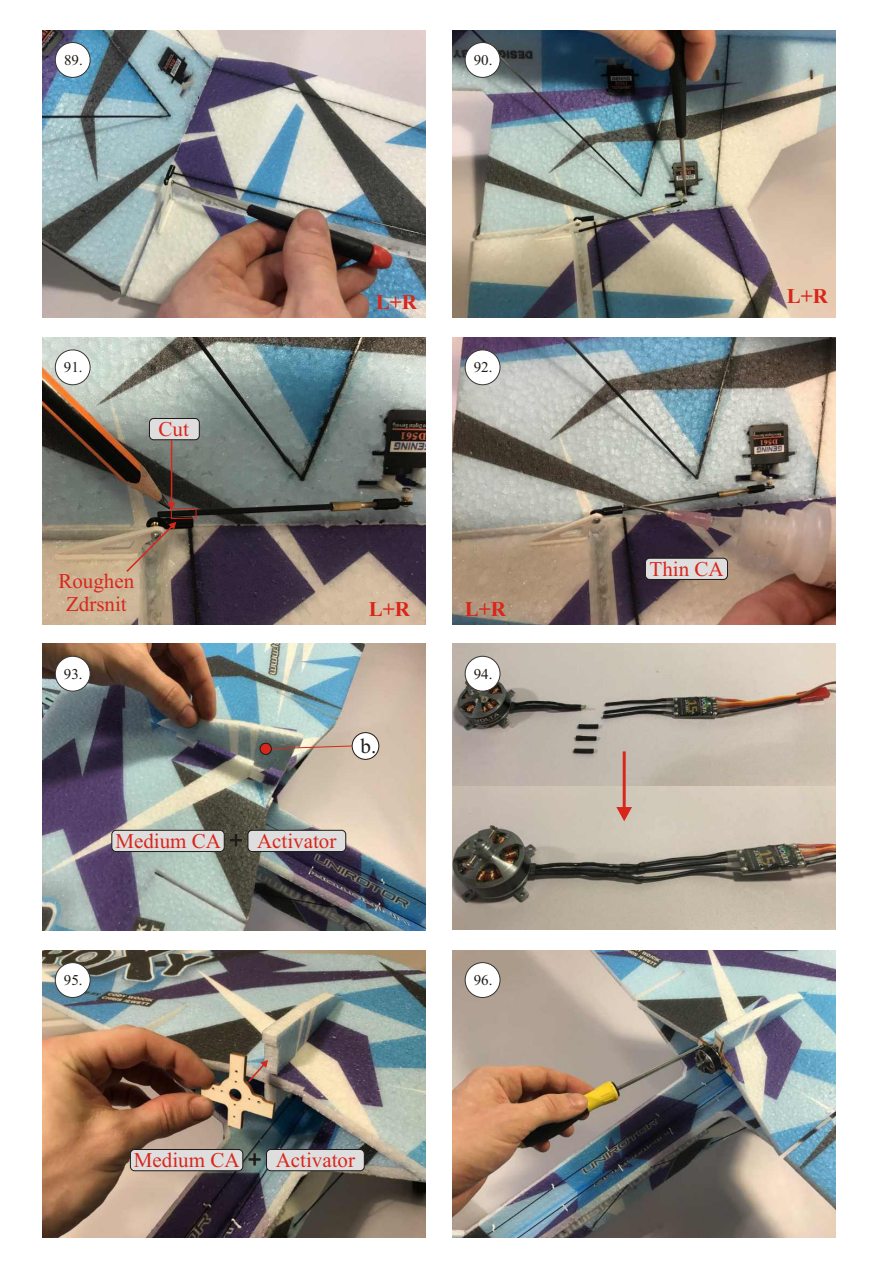
<style>
.page{position:relative;width:893px;height:1263px;background:#fff}
.page>*{position:absolute;margin:0;border:0;box-sizing:border-box;transform-origin:0 0}
.t1{font:21px/23.2px "Times New Roman";color:#d9261c;text-align:center}
.t2{font:700 21px "Times New Roman";color:#d9261c}
.t3{font:21px "Times New Roman";color:#1f1a17}
.t4{font:15px "Times New Roman";color:#1f1a17}
.s1{font-weight:700;color:#1f1a17}
</style>
<div class="page">
<img style="left:453px;top:950px;width:382px;height:287px">
<img style="left:43px;top:950px;width:383px;height:287px">
<img style="left:453px;top:644px;width:382px;height:286px">
<img style="left:453px;top:338px;width:382px;height:286px">
<img style="left:43px;top:644px;width:383px;height:287px">
<div style="left:352px;top:732px;width:27px;height:27px;background:#fff;border:1px solid #1f1a17;border-radius:50%"></div>
<svg style="left:271px;top:745px;width:82px;height:4px"></svg>
<div style="left:260px;top:743px;width:12px;height:12px;background:#d9261c;border:1px solid #1f1a17;border-radius:50%"></div>
<div style="left:248px;top:830px;width:98px;height:22px;background:#dedede;border:1px solid #1f1a17;border-radius:4px"></div>
<div style="left:112px;top:830px;width:112px;height:22px;background:#dedede;border:1px solid #1f1a17;border-radius:4px"></div>
<img style="left:43px;top:338px;width:383px;height:286px">
<div style="left:149px;top:418px;width:50px;height:22px;background:#dedede;border:1px solid #1f1a17;border-radius:4px"></div>
<img style="left:126px;top:440px;width:71px;height:132px">
<img style="left:453px;top:30px;width:382px;height:287px">
<img style="left:43px;top:30px;width:383px;height:287px">
<div style="left:55px;top:42px;width:36px;height:36px;background:#fff;border:1px solid #383330;border-radius:50%"></div>
<div style="left:465px;top:42px;width:35px;height:36px;background:#fff;border:1px solid #383330;border-radius:50%"></div>
<div style="left:55px;top:349px;width:36px;height:36px;background:#fff;border:1px solid #383330;border-radius:50%"></div>
<div style="left:465px;top:349px;width:35px;height:36px;background:#fff;border:1px solid #383330;border-radius:50%"></div>
<div style="left:55px;top:656px;width:36px;height:35px;background:#fff;border:1px solid #383330;border-radius:50%"></div>
<div style="left:465px;top:656px;width:35px;height:35px;background:#fff;border:1px solid #383330;border-radius:50%"></div>
<div style="left:55px;top:962px;width:36px;height:36px;background:#fff;border:1px solid #383330;border-radius:50%"></div>
<div style="left:465px;top:962px;width:35px;height:36px;background:#fff;border:1px solid #383330;border-radius:50%"></div>
<div style="left:645px;top:558px;width:83px;height:22px;background:#dedede;border:1px solid #1f1a17;border-radius:4px"></div>
<svg style="left:616px;top:751px;width:16px;height:70px"></svg>
<div style="left:266px;top:1149px;width:98px;height:22px;background:#dedede;border:1px solid #1f1a17;border-radius:4px"></div>
<div style="left:130px;top:1149px;width:113px;height:22px;background:#dedede;border:1px solid #1f1a17;border-radius:4px"></div>
<svg style="left:248px;top:1060px;width:20px;height:22px"></svg>
<p class="t4" style="left:64px;top:55px;width:20px">89.</p>
<p class="t4" style="left:474px;top:55px;width:20px">90.</p>
<p class="t2" style="left:376px;top:295px;width:43px">L+R</p>
<p class="t2" style="left:787px;top:288px;width:43px">L+R</p>
<p class="t4" style="left:64px;top:362px;width:20px">91.</p>
<p class="t4" style="left:474px;top:362px;width:20px">92.</p>
<p class="t1" style="left:159px;top:420px;width:32px">Cut</p>
<p class="t1" style="left:58px;top:571px;width:77px">Roughen<br>Zdrsnit</p>
<p class="t2" style="left:369px;top:601px;width:43px">L+R</p>
<p class="t2" style="left:465px;top:601px;width:43px">L+R</p>
<p class="t4" style="left:64px;top:668px;width:20px">93.</p>
<p class="t4" style="left:474px;top:668px;width:20px">94.</p>
<p class="t3" style="left:361px;top:739px;width:17px">b.</p>
<p class="t1" style="left:115px;top:831px;width:223px">Medium CA <span class="s1">+</span> Activator</p>
<p class="t4" style="left:64px;top:975px;width:20px">95.</p>
<p class="t4" style="left:474px;top:975px;width:20px">96.</p>
<p class="t1" style="left:134px;top:1150px;width:223px">Medium CA <span class="s1">+</span> Activator</p>
<p class="t1" style="left:649px;top:559px;width:76px">Thin CA</p>
</div>
